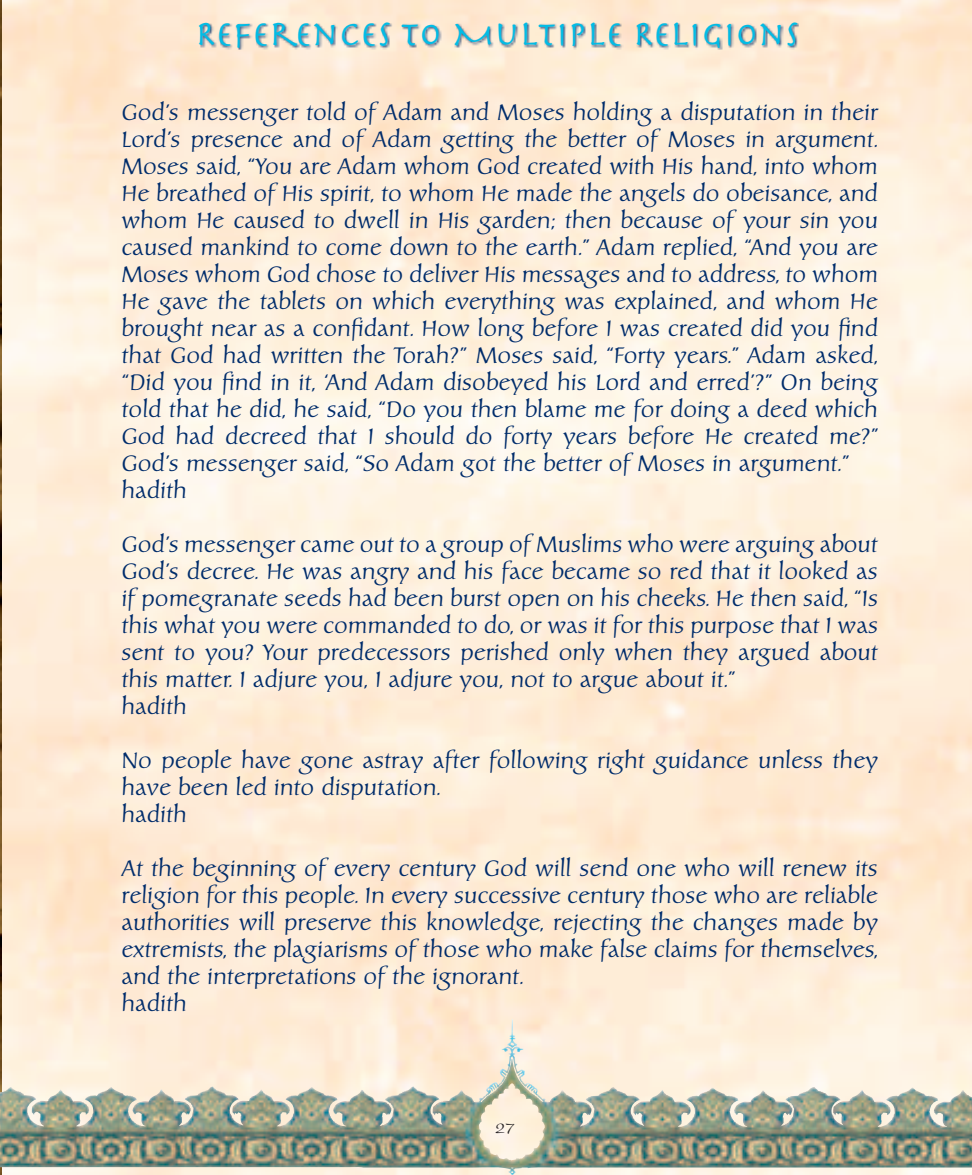
<style>
.page{position:relative;width:972px;height:1175px;background:#fff}
.page>*{position:absolute;margin:0;border:0;box-sizing:border-box;transform-origin:0 0}
.t1{font:36px "Herculanum";color:#02bce5}
.t2{font:22.5px/27px "Carolina";color:#002c6b}
.t3{font:18px "Present";color:#231f20}
</style>
<div class="page">
<img style="left:0;top:0;width:972px;height:1174px">
<div style="left:200px;top:24px;width:599px;height:26px;background:#002c6b;opacity:.75"></div>
<img style="left:431px;top:1019px;width:86px;height:105px">
<h1 class="t1" style="left:195px;top:17px;width:605px">REFERENCES TO MULTIPLE RELIGIONS</h1>
<p class="t2" style="left:122px;top:99px;width:759px">God’s messenger told of Adam and Moses holding a disputation in their Lord’s presence and of Adam getting the better of Moses in argument.<br>Moses said, “You are Adam whom God created with His hand, into whom He breathed of His spirit, to whom He made the angels do obeisance, and whom He caused to dwell in His garden; then because of your sin you caused mankind to come down to the earth.” Adam replied, “And you are Moses whom God chose to deliver His messages and to address, to whom He gave the tablets on which everything was explained, and whom He brought near as a confidant. How long before I was created did you find that God had written the Torah?” Moses said, “Forty years.” Adam asked, “Did you find in it, ‘And Adam disobeyed his Lord and erred’?” On being told that he did, he said, “Do you then blame me for doing a deed which God had decreed that I should do forty years before He created me?” God’s messenger said, “So Adam got the better of Moses in argument.” hadith</p>
<p class="t2" style="left:122px;top:531px;width:758px">God’s messenger came out to a group of Muslims who were arguing about God’s decree. He was angry and his face became so red that it looked as if pomegranate seeds had been burst open on his cheeks. He then said, “Is this what you were commanded to do, or was it for this purpose that I was sent to you? Your predecessors perished only when they argued about this matter. I adjure you, I adjure you, not to argue about it.”<br>hadith</p>
<p class="t2" style="left:122px;top:747px;width:758px">No people have gone astray after following right guidance unless they have been led into disputation.<br>hadith</p>
<p class="t2" style="left:122px;top:855px;width:759px">At the beginning of every century God will send one who will renew its religion for this people. In every successive century those who are reliable authorities will preserve this knowledge, rejecting the changes made by extremists, the plagiarisms of those who make false claims for themselves, and the interpretations of the ignorant.<br>hadith</p>
<p class="t3" style="left:495px;top:1117px;width:22px">27</p>
</div>
